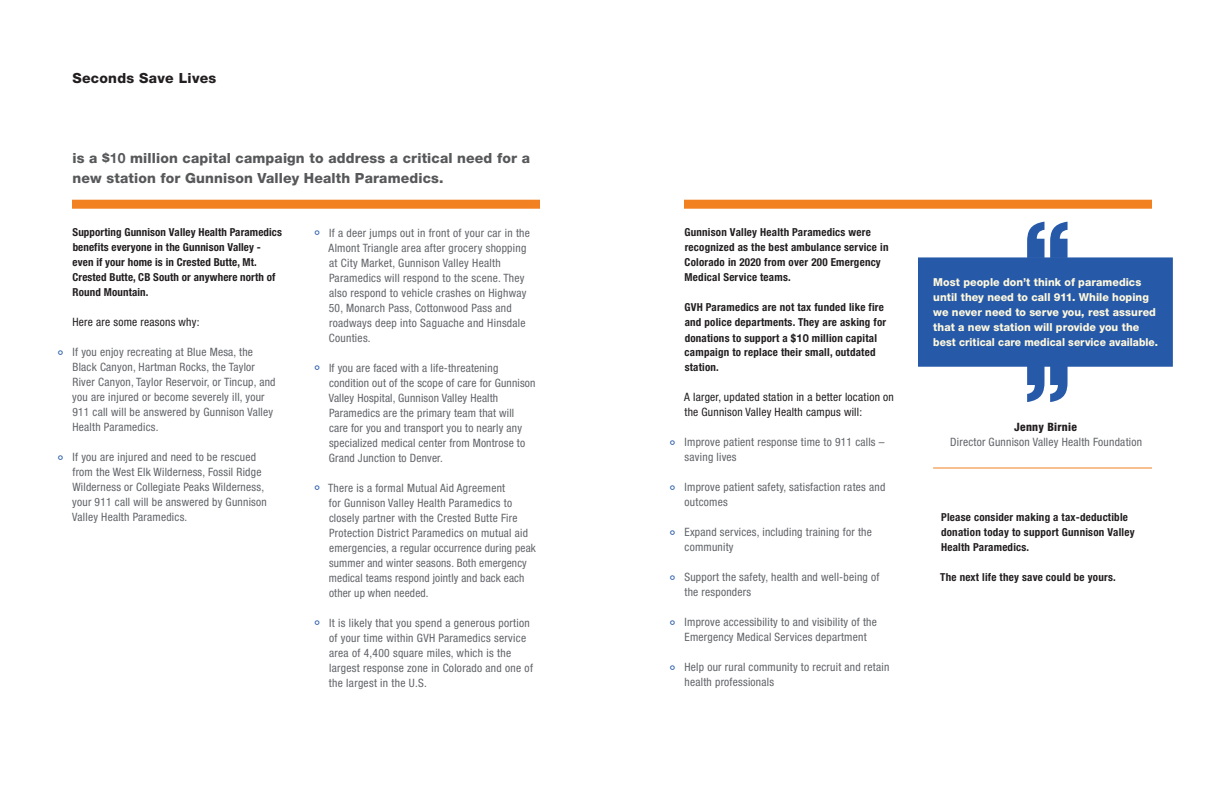
<style>
.page{position:relative;width:1224px;height:792px;background:#fff}
.page>*{position:absolute;margin:0;border:0;box-sizing:border-box;transform-origin:0 0}
.t1{font:condensed 15px "Helvetica Neue";color:#2659a8}
.t2{font:800 14px/20px "Helvetica Neue";letter-spacing:.01em;color:#57585a}
.t3{font:800 14px "Helvetica Neue";letter-spacing:.02em;color:#231f20}
.t4{font:condensed 11.5px/15px "Helvetica Neue";letter-spacing:.02em;color:#62656a}
.t5{font:condensed 11.5px/15px "Helvetica Neue";letter-spacing:.02em;color:#231f20}
.t6{font:800 condensed 11.5px "Helvetica Neue";letter-spacing:.02em;color:#231f20}
.t7{font:700 condensed 11px/15px "Helvetica Neue";letter-spacing:.02em;color:#231f20}
.t8{font:800 11px/15px "Helvetica Neue";letter-spacing:.005em;color:#fef8dd}
.s1{font-size:12px}
.s2{font-weight:700}
.s3{font-stretch:normal}
</style>
<div class="page">
<div style="left:72px;top:200px;width:468px;height:9px;background:#f18121"></div>
<div style="left:684px;top:200px;width:468px;height:9px;background:#f18121"></div>
<svg style="left:918px;top:222px;width:255px;height:180px;fill:#2659a8"></svg>
<hr style="left:933px;top:468px;width:219px;height:1px;background:#f18121">
<p class="t3" style="left:72px;top:69px;width:146px">Seconds Save Lives</p>
<p class="t2" style="left:72px;top:148px;width:459px">is a <span class="s1">$</span><span class="s2">10</span> million capital campaign to address a critical need for a new station for Gunnison Valley Health Paramedics.</p>
<h1 class="t1" style="left:58px;top:347px;width:8px">°</h1>
<h1 class="t1" style="left:58px;top:452px;width:8px">°</h1>
<p class="t7" style="left:73px;top:225px;width:211px">Supporting Gunnison Valley Health Paramedics benefits everyone in the Gunnison Valley - even if your home is in Crested Butte, Mt.<br>Crested Butte, CB South or anywhere north of Round Mountain.</p>
<p class="t5" style="left:73px;top:315px;width:129px">Here are some reasons why:</p>
<p class="t4" style="left:72px;top:345px;width:205px">If you enjoy recreating at Blue Mesa, the Black Canyon, Hartman Rocks, the Taylor River Canyon, Taylor Reservoir, or Tincup, and you are injured or become severely ill, your 911 call will be answered by Gunnison Valley Health Paramedics.</p>
<p class="t4" style="left:72px;top:450px;width:196px">If you are injured and need to be rescued from the West Elk Wilderness, Fossil Ridge Wilderness or Collegiate Peaks Wilderness, your 911 call will be answered by Gunnison Valley Health Paramedics.</p>
<h1 class="t1" style="left:314px;top:227px;width:8px">°</h1>
<h1 class="t1" style="left:314px;top:362px;width:8px">°</h1>
<h1 class="t1" style="left:314px;top:482px;width:8px">°</h1>
<h1 class="t1" style="left:314px;top:617px;width:8px">°</h1>
<p class="t4" style="left:329px;top:225px;width:203px">If a deer jumps out in front of your car in the Almont Triangle area after grocery shopping at City Market, Gunnison Valley Health Paramedics will respond to the scene. They also respond to vehicle crashes on Highway 50, Monarch Pass, Cottonwood Pass and roadways deep into Saguache and Hinsdale Counties.</p>
<p class="t4" style="left:329px;top:360px;width:208px">If you are faced with a life-threatening condition out of the scope of care for Gunnison Valley Hospital, Gunnison Valley Health Paramedics are the primary team that will care for you and transport you to nearly any specialized medical center from Montrose to Grand Junction to Denver.</p>
<p class="t4" style="left:328px;top:480px;width:209px">There is a formal Mutual Aid Agreement<br>for Gunnison Valley Health Paramedics to closely partner with the Crested Butte Fire Protection District Paramedics on mutual aid emergencies, a regular occurrence during peak summer and winter seasons. Both emergency medical teams respond jointly and back each other up when needed.</p>
<p class="t4" style="left:329px;top:615px;width:206px">It is likely that you spend a generous portion of your time within GVH Paramedics service area of 4,400 square miles, which is the largest response zone in Colorado and one of the largest in the U.S.</p>
<h1 class="t1" style="left:670px;top:437px;width:8px">°</h1>
<h1 class="t1" style="left:670px;top:482px;width:8px">°</h1>
<h1 class="t1" style="left:670px;top:527px;width:8px">°</h1>
<h1 class="t1" style="left:670px;top:572px;width:8px">°</h1>
<h1 class="t1" style="left:670px;top:617px;width:8px">°</h1>
<h1 class="t1" style="left:670px;top:662px;width:8px">°</h1>
<p class="t7" style="left:684px;top:225px;width:206px">Gunnison Valley Health Paramedics were recognized as the best ambulance service in Colorado in 2020 from over 200 Emergency Medical Service teams.</p>
<p class="t7" style="left:684px;top:300px;width:203px">GVH Paramedics are not tax funded like fire and police departments. They are asking for donations to support a $<span class="s3">10</span> million capital campaign to replace their small, outdated station.</p>
<p class="t5" style="left:684px;top:390px;width:211px">A larger, updated station in a better location on the Gunnison Valley Health campus will:</p>
<p class="t4" style="left:685px;top:435px;width:201px">Improve patient response time to 911 calls – saving lives</p>
<p class="t4" style="left:685px;top:480px;width:202px">Improve patient safety, satisfaction rates and outcomes</p>
<p class="t4" style="left:685px;top:525px;width:189px">Expand services, including training for the community</p>
<p class="t4" style="left:684px;top:570px;width:197px">Support the safety, health and well-being of the responders</p>
<p class="t4" style="left:685px;top:615px;width:194px">Improve accessibility to and visibility of the<br>Emergency Medical Services department</p>
<p class="t4" style="left:685px;top:660px;width:206px">Help our rural community to recruit and retain health professionals</p>
<p class="t8" style="left:933px;top:275px;width:226px">Most people don’t think of paramedics until they need to call 911. While hoping we never need to serve you, rest assured that a new station will provide you the best critical care medical service available.</p>
<p class="t6" style="left:1014px;top:420px;width:64px">Jenny Birnie</p>
<p class="t4" style="left:950px;top:435px;width:193px">Director Gunnison Valley Health Foundation</p>
<p class="t7" style="left:941px;top:510px;width:195px">Please consider making a tax-deductible donation today to support Gunnison Valley<br>Health Paramedics.</p>
<p class="t7" style="left:940px;top:570px;width:177px">The next life they save could be yours.</p>
</div>
